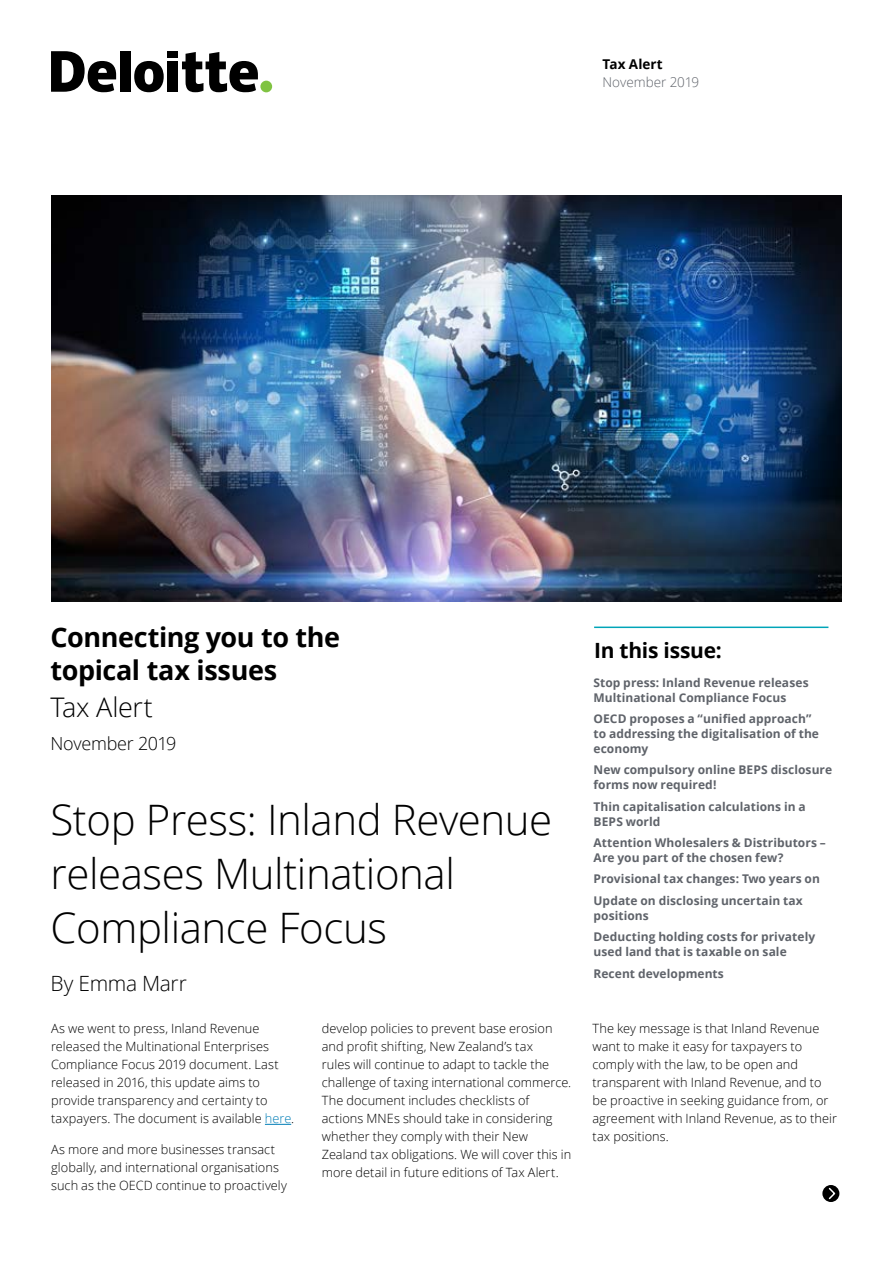
<style>
.page{position:relative;width:893px;height:1263px;background:#fff}
.page>*{position:absolute;margin:0;border:0;box-sizing:border-box;transform-origin:0 0}
.t1{font:300 42px/54px "Open Sans";letter-spacing:-.01em;color:#000}
.t2{font:700 27px/33px "Open Sans";letter-spacing:-.015em;color:#000}
.t3{font:300 27px "Open Sans";letter-spacing:-.01em;color:#000}
.t4{font:700 21px "Open Sans";letter-spacing:-.015em;color:#000}
.t5{font:300 21px "Open Sans";letter-spacing:-.015em;color:#000}
.t6{font:300 18px "Open Sans";letter-spacing:-.015em;color:#000}
.t7{font:300 13.5px "Open Sans";color:#5f636a}
.t8{font:700 13.5px "Open Sans";letter-spacing:.005em;color:#000}
.t9{font:300 12.75px/18px "Open Sans";letter-spacing:.005em;color:#000}
.t10{font:700 12px/15px "Open Sans";letter-spacing:.005em;color:#5f636a}
.s1{color:#007db6}
</style>
<div class="page">
<div style="left:260px;top:81px;width:12px;height:11px;background:#80c342;border-radius:50%"></div>
<div style="left:120px;top:51px;width:10px;height:41px;background:#000"></div>
<svg style="left:134px;top:61px;width:30px;height:31px"></svg>
<div style="left:168px;top:61px;width:10px;height:31px;background:#000"></div>
<div style="left:168px;top:51px;width:10px;height:7px;background:#000"></div>
<svg style="left:182px;top:52px;width:76px;height:40px"></svg>
<svg style="left:51px;top:51px;width:65px;height:41px"></svg>
<hr style="left:594px;top:626px;width:234px;height:2px;background:#00a5b8">
<img style="left:51px;top:195px;width:791px;height:407px">
<svg style="left:265px;top:1124px;width:26px;height:1px"></svg>
<svg style="left:822px;top:1185px;width:17px;height:17px"></svg>
<svg style="left:827px;top:1186px;width:10px;height:14px"></svg>
<p class="t8" style="left:603px;top:55px;width:62px">Tax Alert</p>
<p class="t7" style="left:603px;top:73px;width:98px">November 2019</p>
<h2 class="t2" style="left:51px;top:620px;width:291px">Connecting you to the topical tax issues</h2>
<h2 class="t3" style="left:51px;top:688px;width:104px">Tax Alert</h2>
<h3 class="t6" style="left:51px;top:731px;width:128px">November 2019</h3>
<h1 class="t1" style="left:51px;top:791px;width:503px">Stop Press: Inland Revenue releases Multinational<br>Compliance Focus</h1>
<h3 class="t5" style="left:51px;top:969px;width:138px">By Emma Marr</h3>
<h3 class="t4" style="left:594px;top:635px;width:129px">In this issue:</h3>
<p class="t10" style="left:593px;top:674px;width:217px">Stop press: Inland Revenue releases<br>Multinational Compliance Focus</p>
<p class="t10" style="left:593px;top:711px;width:227px">OECD proposes a “unified approach” to addressing the digitalisation of the economy</p>
<p class="t10" style="left:593px;top:762px;width:240px">New compulsory online BEPS disclosure forms now required!</p>
<p class="t10" style="left:593px;top:798px;width:214px">Thin capitalisation calculations in a<br>BEPS world</p>
<p class="t10" style="left:593px;top:835px;width:234px">Attention Wholesalers &amp; Distributors –<br>Are you part of the chosen few?</p>
<p class="t10" style="left:593px;top:868px;width:228px;line-height:21.5px">Provisional tax changes: Two years on<br>Update on disclosing uncertain tax</p>
<p class="t10" style="left:593px;top:904px;width:223px;line-height:21.5px">positions<br>Deducting holding costs for privately</p>
<p class="t10" style="left:593px;top:941px;width:195px;line-height:21.3px">used land that is taxable on sale<br>Recent developments</p>
<p class="t9" style="left:51px;top:1019px;width:245px">As we went to press, Inland Revenue released the Multinational Enterprises Compliance Focus 2019 document. Last released in 2016, this update aims to provide transparency and certainty to taxpayers. The document is available <span class="s1">here</span>.</p>
<p class="t9" style="left:51px;top:1140px;width:237px">As more and more businesses transact globally, and international organisations such as the OECD continue to proactively</p>
<p class="t9" style="left:322px;top:1019px;width:251px">develop policies to prevent base erosion and profit shifting, New Zealand’s tax<br>rules will continue to adapt to tackle the challenge of taxing international commerce.<br>The document includes checklists of actions MNEs should take in considering whether they comply with their New Zealand tax obligations. We will cover this in more detail in future editions of Tax Alert.</p>
<p class="t9" style="left:592px;top:1019px;width:246px">The key message is that Inland Revenue want to make it easy for taxpayers to comply with the law, to be open and transparent with Inland Revenue, and to be proactive in seeking guidance from, or agreement with Inland Revenue, as to their tax positions.</p>
</div>
